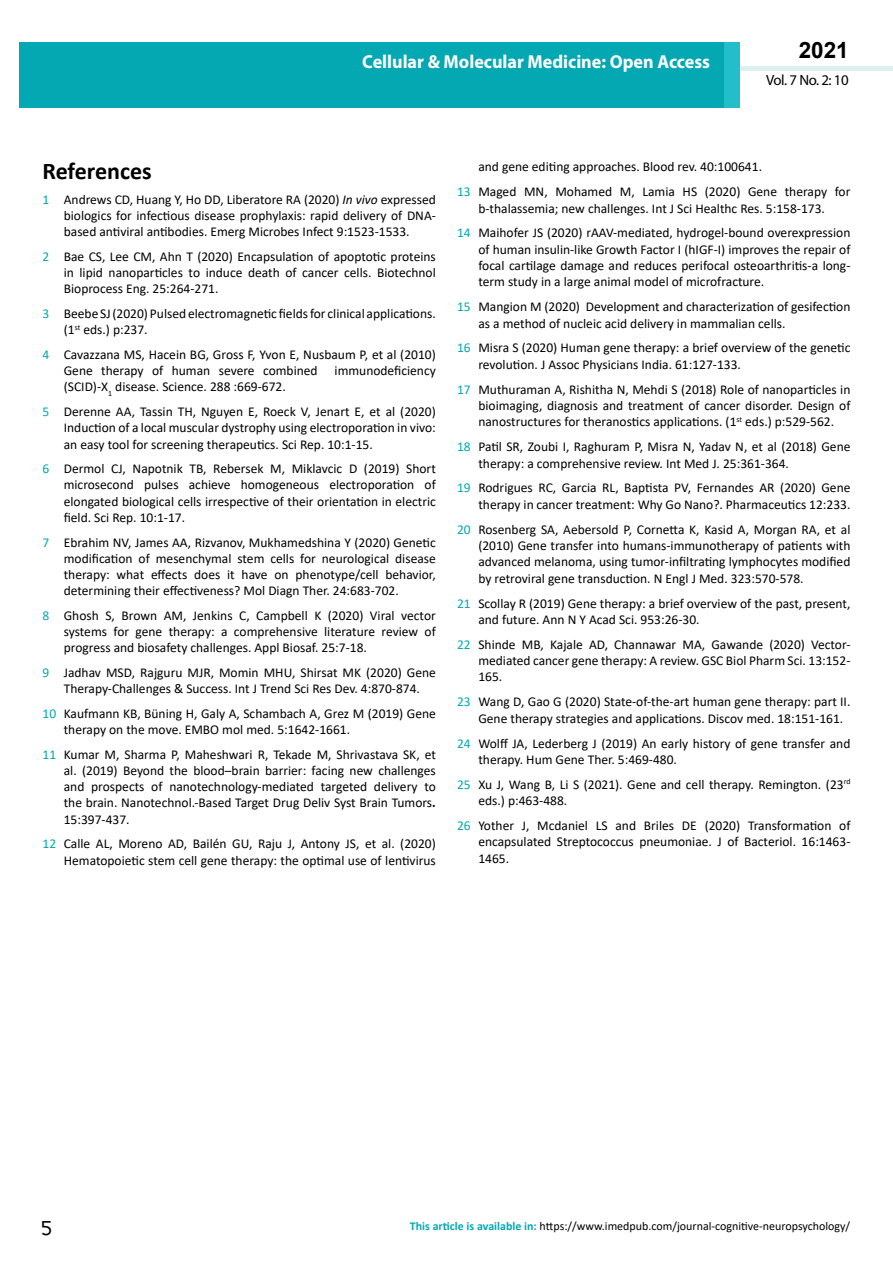
<style>
.page{position:relative;width:893px;height:1263px;background:#fff}
.page>*{position:absolute;margin:0;border:0;box-sizing:border-box;transform-origin:0 0}
.t1{font:25.5px "Tunga";color:#000}
.t2{font:700 24px "Calibri";color:#000}
.t3{font:700 22.5px "Arial";color:#000}
.t4{font:700 18.75px "Myriad Pro";color:#fff;scale:.96 1}
.t5{font:14.85px "Myriad Pro";letter-spacing:-.03em;color:#000}
.t6{font:13.5px/16.2px "Calibri";color:#000}
.t7{font:12px "Calibri";color:#000}
.s1{color:#04a8b2}
.s2{font-style:italic}
.s3{font-weight:700}
.s4{font-weight:700;color:#04a8b2}
</style>
<div class="page">
<div style="left:722px;top:66px;width:171px;height:5px;background:#dcf0f2"></div>
<div style="left:19px;top:42px;width:706px;height:66px;background:#04a8b2"></div>
<div style="left:725px;top:42px;width:15px;height:66px;background:#22bec9"></div>
<h3 class="t4" style="left:362px;top:50px;width:364px">Cellular &amp; Molecular Medicine: Open Access</h3>
<h3 class="t3" style="left:799px;top:35px;width:52px">2021</h3>
<p class="t5" style="left:766px;top:71px;width:84px">Vol. 7 No. 2: 10</p>
<h2 class="t2" style="left:43px;top:154px;width:111px">References</h2>
<p class="t6" style="left:64px;top:191px;width:374px;text-align:justify;text-indent:-21px"><span class="s1">1</span> Andrews CD, Huang Y, Ho DD, Liberatore RA (2020) <span class="s2">In vivo</span> expressed biologics for infectious disease prophylaxis: rapid delivery of DNA&shy;based antiviral antibodies. Emerg Microbes Infect 9:1523-1533.</p>
<p class="t6" style="left:64px;top:248px;width:374px;text-align:justify;text-indent:-21px"><span class="s1">2</span> Bae CS, Lee CM, Ahn T (2020) Encapsulation of apoptotic proteins in lipid nanoparticles to induce death of cancer cells. Biotechnol Bioprocess Eng. 25:264-271.</p>
<p class="t6" style="left:64px;top:305px;width:374px;text-indent:-21px"><span class="s1">3</span> Beebe SJ (2020) Pulsed electromagnetic fields for clinical applications. (1<sup>st</sup> eds.) p:237.</p>
<p class="t6" style="left:64px;top:346px;width:374px;text-indent:-21px"><span class="s1">4</span> Cavazzana MS, Hacein BG, Gross F, Yvon E, Nusbaum P, et al (2010)<br>Gene therapy of human severe combined</p>
<p class="t6" style="left:335px;top:362px;width:103px">immunodeficiency</p>
<p class="t6" style="left:43px;top:374px;width:395px;line-height:24.8px;text-indent:21px">(SCID)-X<sub>1</sub> disease. Science. 288 :669-672.<br><span class="s1">5</span> Derenne AA, Tassin TH, Nguyen E, Roeck V, Jenart E, et al (2020)</p>
<p class="t6" style="left:64px;top:419px;width:374px">Induction of a local muscular dystrophy using electroporation in vivo: an easy tool for screening therapeutics. Sci Rep. 10:1-15.</p>
<p class="t6" style="left:64px;top:460px;width:374px;text-align:justify;text-indent:-21px"><span class="s1">6</span> Dermol CJ, Napotnik TB, Rebersek M, Miklavcic D (2019) Short microsecond pulses achieve homogeneous electroporation of elongated biological cells irrespective of their orientation in electric field. Sci Rep. 10:1-17.</p>
<p class="t6" style="left:64px;top:534px;width:374px;text-align:justify;text-indent:-21px"><span class="s1">7</span> Ebrahim NV, James AA, Rizvanov, Mukhamedshina Y (2020) Genetic modification of mesenchymal stem cells for neurological disease therapy: what effects does it have on phenotype/cell behavior, determining their effectiveness? Mol Diagn Ther. 24:683-702.</p>
<p class="t6" style="left:64px;top:607px;width:374px;text-align:justify;text-indent:-21px"><span class="s1">8</span> Ghosh S, Brown AM, Jenkins C, Campbell K (2020) Viral vector systems for gene therapy: a comprehensive literature review of progress and biosafety challenges. Appl Biosaf. 25:7-18.</p>
<p class="t6" style="left:43px;top:664px;width:395px;text-align:center"><span class="s1">9</span> Jadhav MSD, Rajguru MJR, Momin MHU, Shirsat MK (2020) Gene<br>Therapy-Challenges &amp; Success. Int J Trend Sci Res Dev. 4:870-874.</p>
<p class="t6" style="left:64px;top:705px;width:374px;text-indent:-21px"><span class="s1">10</span> Kaufmann KB, Büning H, Galy A, Schambach A, Grez M (2019) Gene therapy on the move. EMBO mol med. 5:1642-1661.</p>
<p class="t6" style="left:64px;top:746px;width:374px;text-align:justify;text-indent:-21px"><span class="s1">11</span> Kumar M, Sharma P, Maheshwari R, Tekade M, Shrivastava SK, et al. (2019) Beyond the blood–brain barrier: facing new challenges and prospects of nanotechnology-mediated targeted delivery to the brain. Nanotechnol.-Based Target Drug Deliv Syst Brain Tumors<span class="s3">.<br></span>15:397-437.</p>
<p class="t6" style="left:43px;top:835px;width:395px;text-align:right"><span class="s1">12</span> Calle AL, Moreno AD, Bailén GU, Raju J, Antony JS, et al. (2020)<br>Hematopoietic stem cell gene therapy: the optimal use of lentivirus</p>
<p class="t6" style="left:457px;top:154px;width:395px;line-height:24.9px;text-indent:21px">and gene editing approaches. Blood rev. 40:100641.<br><span class="s1">13</span> Maged MN, Mohamed M, Lamia HS (2020) Gene therapy for</p>
<p class="t6" style="left:457px;top:195px;width:395px;line-height:24.9px;text-align:center">b-thalassemia; new challenges. Int J Sci Healthc Res. 5:158-173.<br><span class="s1">14</span> Maihofer JS (2020) rAAV-mediated, hydrogel-bound overexpression</p>
<p class="t6" style="left:478px;top:241px;width:374px;text-align:justify">of human insulin-like Growth Factor I (hIGF-I) improves the repair of focal cartilage damage and reduces perifocal osteoarthritis-a long&shy;term study in a large animal model of microfracture.</p>
<p class="t6" style="left:478px;top:298px;width:374px;text-indent:-21px"><span class="s1">15</span> Mangion M (2020) Development and characterization of gesifection as a method of nucleic acid delivery in mammalian cells.</p>
<p class="t6" style="left:478px;top:339px;width:374px;text-indent:-21px"><span class="s1">16</span> Misra S (2020) Human gene therapy: a brief overview of the genetic revolution. J Assoc Physicians India. 61:127-133.</p>
<p class="t6" style="left:478px;top:381px;width:374px;text-align:justify;text-indent:-21px"><span class="s1">17</span> Muthuraman A, Rishitha N, Mehdi S (2018) Role of nanoparticles in bioimaging, diagnosis and treatment of cancer disorder. Design of nanostructures for theranostics applications. (1<sup>st</sup> eds.) p:529-562.</p>
<p class="t6" style="left:478px;top:438px;width:374px;text-indent:-21px"><span class="s1">18</span> Patil SR, Zoubi I, Raghuram P, Misra N, Yadav N, et al (2018) Gene therapy: a comprehensive review. Int Med J. 25:361-364.</p>
<p class="t6" style="left:457px;top:479px;width:395px;text-align:right"><span class="s1">19</span> Rodrigues RC, Garcia RL, Baptista PV, Fernandes AR (2020) Gene therapy in cancer treatment: Why Go Nano?. Pharmaceutics 12:233.</p>
<p class="t6" style="left:478px;top:521px;width:374px;text-align:justify;text-indent:-21px"><span class="s1">20</span> Rosenberg SA, Aebersold P, Cornetta K, Kasid A, Morgan RA, et al (2010) Gene transfer into humans-immunotherapy of patients with advanced melanoma, using tumor-infiltrating lymphocytes modified by retroviral gene transduction. N Engl J Med. 323:570-578.</p>
<p class="t6" style="left:478px;top:595px;width:374px;text-indent:-21px"><span class="s1">21</span> Scollay R (2019) Gene therapy: a brief overview of the past, present, and future. Ann N Y Acad Sci. 953:26-30.</p>
<p class="t6" style="left:478px;top:636px;width:374px;text-align:justify;text-indent:-21px"><span class="s1">22</span> Shinde MB, Kajale AD, Channawar MA, Gawande (2020) Vector&shy;mediated cancer gene therapy: A review. GSC Biol Pharm Sci. 13:152- 165.</p>
<p class="t6" style="left:478px;top:693px;width:374px;text-indent:-21px"><span class="s1">23</span> Wang D, Gao G (2020) State-of-the-art human gene therapy: part II.<br>Gene therapy strategies and applications. Discov med. 18:151-161.</p>
<p class="t6" style="left:478px;top:734px;width:374px;text-indent:-21px"><span class="s1">24</span> Wolff JA, Lederberg J (2019) An early history of gene transfer and therapy. Hum Gene Ther. 5:469-480.</p>
<p class="t6" style="left:478px;top:776px;width:374px;text-indent:-21px"><span class="s1">25</span> Xu J, Wang B, Li S (2021). Gene and cell therapy. Remington. (23<sup>rd </sup>eds.) p:463-488.</p>
<p class="t6" style="left:478px;top:817px;width:374px;text-align:justify;text-indent:-21px"><span class="s1">26</span> Yother J, Mcdaniel LS and Briles DE (2020) Transformation of encapsulated Streptococcus pneumoniae. J of Bacteriol. 16:1463- 1465.</p>
<h1 class="t1" style="left:41px;top:1211px;width:13px">5</h1>
<p class="t7" style="left:410px;top:1217px;width:442px"><span class="s4">This article is available in:</span> https://www.imedpub.com/journal-cognitive-neuropsychology/</p>
</div>
